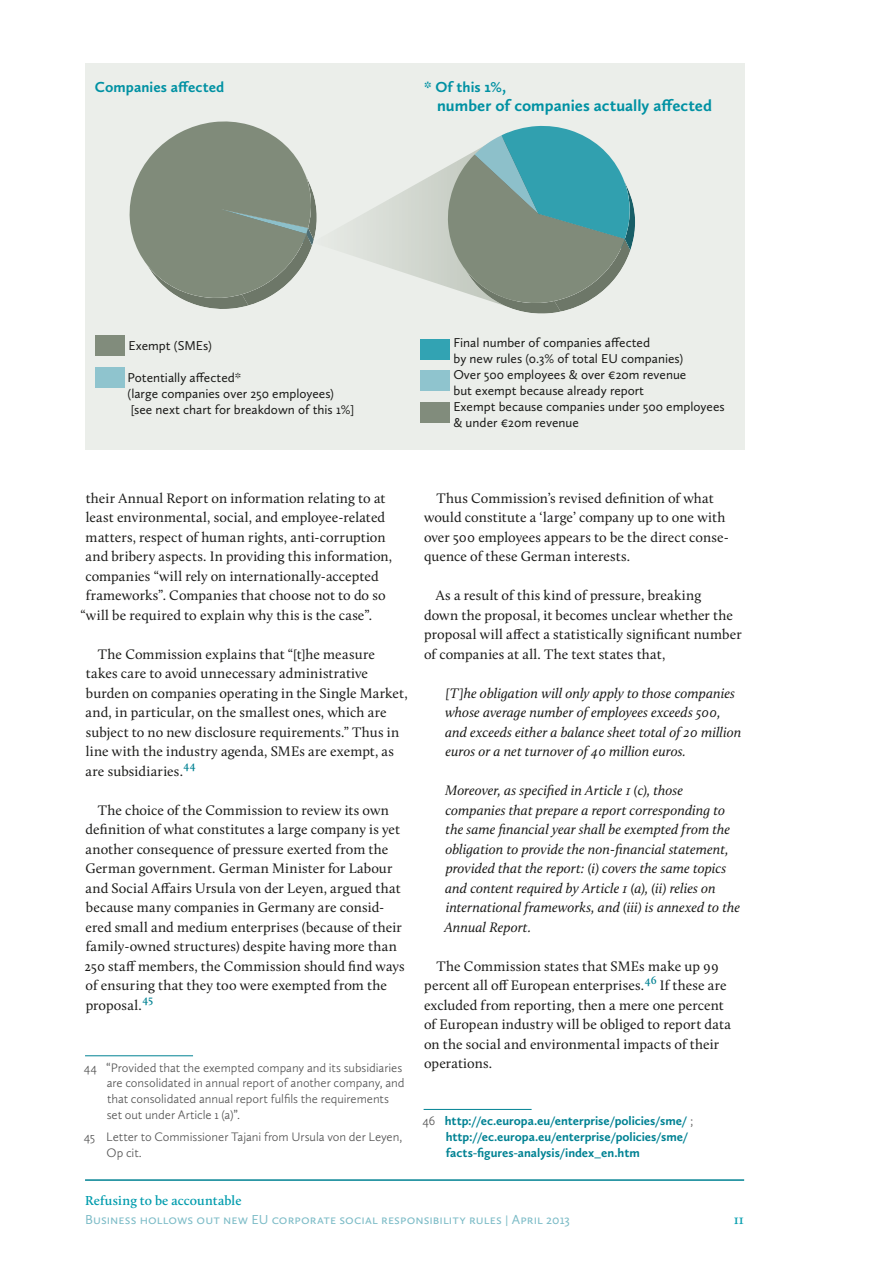
<style>
.page{position:relative;width:893px;height:1263px;background:#fff}
.page>*{position:absolute;margin:0;border:0;box-sizing:border-box;transform-origin:0 0}
.t1{font:700 16.5px "Calluna Sans";color:#0091a3}
.t2{font:700 15px "Calluna Sans";letter-spacing:.005em;color:#0091a3}
.t3{font:14.25px/19.5px "Calluna";letter-spacing:.005em;color:#1a1a18}
.t4{font:italic 14.25px/19.5px "Calluna";color:#1a1a18}
.t5{font:13.5px "Calluna Sans";color:#7dbcc7}
.t6{font:600 13.5px "Calluna";letter-spacing:.005em;color:#009cad}
.t7{font:13.35px/16px "Calluna Sans";color:#1a1a18}
.t8{font:300 12.75px/15.8px "Calluna Sans";letter-spacing:-.005em;color:#565656}
.t9{font:700 12.75px/15.8px "Calluna Sans";letter-spacing:-.005em;color:#008293}
.s1{font-size:16.5px}
.s2{font-weight:300;color:#565656}
</style>
<div class="page">
<hr style="left:85px;top:1179px;width:659px;height:2px;background:#008293">
<div style="left:85px;top:64px;width:659px;height:386px;background:#ebeeea"></div>
<div style="left:95px;top:367px;width:30px;height:21px;background:#8fc4ce"></div>
<div style="left:95px;top:335px;width:30px;height:21px;background:#818c7c"></div>
<div style="left:420px;top:339px;width:30px;height:21px;background:#32a3b3"></div>
<div style="left:420px;top:370px;width:30px;height:21px;background:#8fc4ce"></div>
<div style="left:420px;top:402px;width:30px;height:21px;background:#818c7c"></div>
<svg style="left:130px;top:121px;width:505px;height:193px"></svg>
<hr style="left:85px;top:1055px;width:108px;height:1px;background:#008293">
<hr style="left:424px;top:1109px;width:108px;height:1px;background:#008293">
<p class="t2" style="left:95px;top:77px;width:131px">Companies affected</p>
<p class="t2" style="left:424px;top:77px;width:84px">* Of this 1%<span class="s1">,</span></p>
<p class="t1" style="left:437px;top:95px;width:276px">number of companies actually affected</p>
<p class="t7" style="left:129px;top:337px;width:85px">Exempt (SMEs)</p>
<p class="t7" style="left:453px;top:334px;width:273px">Final number of companies affected<br>by new rules (0.3% of total EU companies)<br>Over 500 employees &amp; over €20m revenue<br>but exempt because already report<br>Exempt because companies under 500 employees &amp; under €20m revenue</p>
<p class="t7" style="left:128px;top:369px;width:228px">Potentially affected*<br>(large companies over 250 employees) [see next chart for breakdown of this 1%]</p>
<p class="t3" style="left:86px;top:488px;width:301px">their Annual Report on information relating to at</p>
<p class="t3" style="left:86px;top:507px;width:301px">least environmental, social, and employee-related</p>
<p class="t3" style="left:86px;top:527px;width:301px">matters, respect of human rights, anti-corruption</p>
<p class="t3" style="left:86px;top:546px;width:308px">and bribery aspects. In providing this information,</p>
<p class="t3" style="left:85px;top:566px;width:295px">companies “will rely on internationally-accepted</p>
<p class="t3" style="left:86px;top:585px;width:301px">frameworks”. Companies that choose not to do so</p>
<p class="t3" style="left:81px;top:605px;width:293px">“will be required to explain why this is the case”.</p>
<p class="t3" style="left:86px;top:644px;width:324px;text-indent:12px">The Commission explains that “[t]he measure takes care to avoid unnecessary administrative burden on companies operating in the Single Market, and, in particular, on the smallest ones, which are subject to no new disclosure requirements.” Thus in line with the industry agenda, SMEs are exempt, as are subsidiaries.<sup>44</sup></p>
<p class="t3" style="left:84px;top:800px;width:322px;text-indent:13px">The choice of the Commission to review its own definition of what constitutes a large company is yet another consequence of pressure exerted from the German government. German Minister for Labour and Social Affairs Ursula von der Leyen, argued that because many companies in Germany are consid&shy;ered small and medium enterprises (because of their family-owned structures) despite having more than 250 staff members, the Commission should find ways of ensuring that they too were exempted from the proposal.<sup>45</sup></p>
<p class="t8" style="left:107px;top:1059px;width:299px;text-indent:-23px">44 “Provided that the exempted company and its subsidiaries are consolidated in annual report of another company, and that consolidated annual report fulfils the requirements set out under Article 1 (a)”.</p>
<p class="t8" style="left:107px;top:1128px;width:297px;text-indent:-23px">45 Letter to Commissioner Tajani from Ursula von der Leyen,<br>Op cit.</p>
<p class="t3" style="left:424px;top:488px;width:306px;text-indent:12px">Thus Commission’s revised definition of what would constitute a ‘large’ company up to one with over 500 employees appears to be the direct conse&shy;quence of these German interests.</p>
<p class="t3" style="left:424px;top:585px;width:319px;text-indent:12px">As a result of this kind of pressure, breaking<br>down the proposal, it becomes unclear whether the proposal will affect a statistically significant number of companies at all. The text states that,</p>
<p class="t4" style="left:445px;top:683px;width:298px">[T]he obligation will only apply to those companies whose average number of employees exceeds 500, and exceeds either a balance sheet total of 20 million euros or a net turnover of 40 million euros.</p>
<p class="t4" style="left:444px;top:780px;width:297px">Moreover, as specified in Article 1 (c), those companies that prepare a report corresponding to the same financial year shall be exempted from the obligation to provide the non-financial statement, provided that the report: (i) covers the same topics and content required by Article 1 (a), (ii) relies on international frameworks, and (iii) is annexed to the Annual Report.</p>
<p class="t3" style="left:424px;top:956px;width:309px;text-indent:12px">The Commission states that SMEs make up 99 percent all off European enterprises.<sup>46</sup> If these are excluded from reporting, then a mere one percent of European industry will be obliged to report data on the social and environmental impacts of their operations.</p>
<p class="t9" style="left:446px;top:1113px;width:249px;text-indent:-23px"><span class="s2">46</span> http://ec.europa.eu/enterprise/policies/sme/ <span class="s2">; </span>http://ec.europa.eu/enterprise/policies/sme/ facts-figures-analysis/index_en.htm</p>
<p class="t6" style="left:85px;top:1192px;width:158px">Refusing to be accountable</p>
<p class="t5" style="left:85px;top:1211px;width:486px">Business hollows out new EU corporate social responsibility rules | April 2013</p>
<p class="t6" style="left:734px;top:1211px;width:12px">11</p>
</div>
